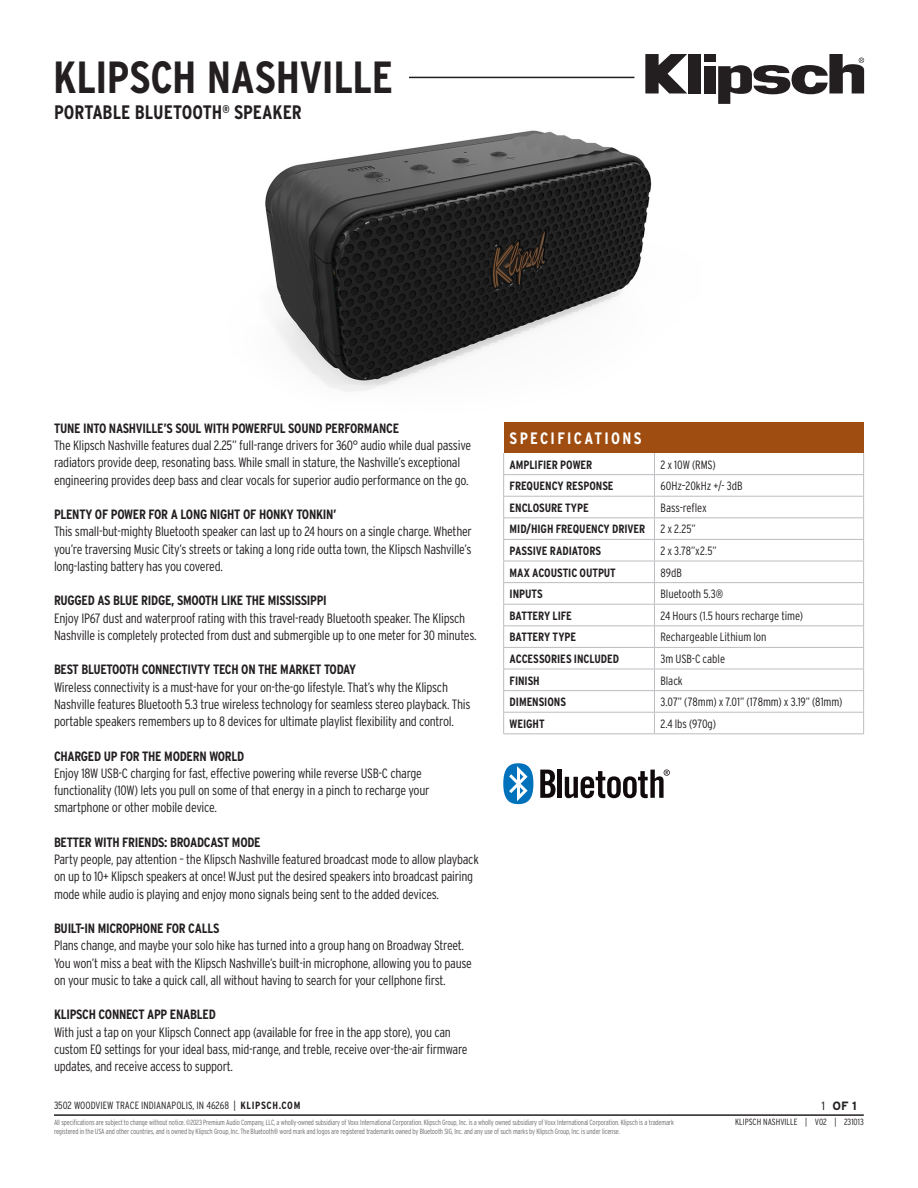
<style>
.page{position:relative;width:918px;height:1188px;background:#fff}
.page>*{position:absolute;margin:0;border:0;box-sizing:border-box;transform-origin:0 0}
.Serie_-_Black_Left{font:700 45px "Interstate Condensed";letter-spacing:-.01em;color:#231f20}
.Serie_-_Black_Left-2{font:700 19.5px "Interstate Condensed";letter-spacing:-.005em;color:#231f20}
.Spec___Bold{font:700 16.5px "Interstate Condensed";letter-spacing:.14em;color:#fff}
.t1{font:300 13.5px/17.2px "Interstate Condensed";letter-spacing:-.02em;color:#231f20}
.t2{font:700 13.5px "Interstate Condensed";letter-spacing:-.02em;color:#231f20}
.Right_Column{font:300 12px "Interstate Condensed";letter-spacing:-.005em;color:#231f20}
.Left_Column{font:700 12px "Interstate Condensed";letter-spacing:-.005em;color:#231f20}
.t3{font:700 12px "Interstate";color:#231f20}
.t4{font:300 12px "Interstate";color:#231f20}
.t5{font:300 10.5px "Interstate Condensed";color:#231f20}
.t6{font:300 9px "Interstate Condensed";color:#231f20}
.t7{font:300 7.5px "Interstate Condensed";letter-spacing:-.02em;color:#6c6d70;scale:.95 1}
.s1{font-weight:700}
</style>
<div class="page">
<img style="left:265px;top:54px;width:437px;height:444px">
<div style="left:504px;top:422px;width:360px;height:31px;background:#9f4d10"></div>
<hr style="left:503px;top:474px;width:151px;height:1px;background:#bcbdc0">
<hr style="left:654px;top:474px;width:210px;height:1px;background:#bcbdc0">
<hr style="left:503px;top:496px;width:151px;height:1px;background:#bcbdc0">
<hr style="left:654px;top:496px;width:210px;height:1px;background:#bcbdc0">
<hr style="left:503px;top:517px;width:151px;height:1px;background:#bcbdc0">
<hr style="left:654px;top:517px;width:210px;height:1px;background:#bcbdc0">
<hr style="left:503px;top:539px;width:151px;height:1px;background:#bcbdc0">
<hr style="left:654px;top:539px;width:210px;height:1px;background:#bcbdc0">
<hr style="left:503px;top:561px;width:151px;height:1px;background:#bcbdc0">
<hr style="left:654px;top:561px;width:210px;height:1px;background:#bcbdc0">
<hr style="left:503px;top:582px;width:151px;height:1px;background:#bcbdc0">
<hr style="left:654px;top:582px;width:210px;height:1px;background:#bcbdc0">
<hr style="left:503px;top:604px;width:151px;height:1px;background:#bcbdc0">
<hr style="left:654px;top:604px;width:210px;height:1px;background:#bcbdc0">
<hr style="left:503px;top:625px;width:151px;height:1px;background:#bcbdc0">
<hr style="left:654px;top:625px;width:210px;height:1px;background:#bcbdc0">
<hr style="left:503px;top:647px;width:151px;height:1px;background:#bcbdc0">
<hr style="left:654px;top:647px;width:210px;height:1px;background:#bcbdc0">
<hr style="left:503px;top:669px;width:151px;height:1px;background:#bcbdc0">
<hr style="left:654px;top:669px;width:210px;height:1px;background:#bcbdc0">
<hr style="left:503px;top:690px;width:151px;height:1px;background:#bcbdc0">
<hr style="left:654px;top:690px;width:210px;height:1px;background:#bcbdc0">
<hr style="left:503px;top:712px;width:151px;height:1px;background:#bcbdc0">
<svg style="left:503px;top:453px;width:1px;height:280px"></svg>
<hr style="left:654px;top:712px;width:210px;height:1px;background:#bcbdc0">
<svg style="left:654px;top:453px;width:1px;height:280px"></svg>
<svg style="left:863px;top:453px;width:1px;height:280px"></svg>
<hr style="left:503px;top:733px;width:151px;height:1px;background:#bcbdc0">
<hr style="left:654px;top:733px;width:210px;height:1px;background:#bcbdc0">
<hr style="left:73px;top:77px;width:561px;height:1px;background:#231f20">
<svg style="left:645px;top:54px;width:42px;height:39px"></svg>
<div style="left:689px;top:54px;width:12px;height:39px;background:#231f20"></div>
<div style="left:704px;top:54px;width:12px;height:7px;background:#231f20"></div>
<div style="left:704px;top:66px;width:12px;height:27px;background:#231f20"></div>
<svg style="left:718px;top:54px;width:146px;height:50px"></svg>
<hr style="left:54px;top:1114px;width:810px;height:2px;background:#231f20">
<div style="left:53px;top:57px;width:355px;height:57px;background:#fff"></div>
<svg style="left:540px;top:770px;width:16px;height:28px"></svg>
<div style="left:557px;top:770px;width:5px;height:28px;background:#110a0c"></div>
<svg style="left:565px;top:770px;width:105px;height:28px"></svg>
<svg style="left:503px;top:763px;width:30px;height:41px"></svg>
<p class="Serie_-_Black_Left" style="left:53px;top:52px;width:342px">KLIPSCH NASHVILLE</p>
<p class="Serie_-_Black_Left-2" style="left:54px;top:102px;width:249px">PORTABLE BLUETOOTH<sup>®</sup> SPEAKER</p>
<p class="t2" style="left:54px;top:421px;width:347px">TUNE INTO NASHVILLE’S SOUL WITH POWERFUL SOUND PERFORMANCE</p>
<p class="t1" style="left:54px;top:437px;width:419px">The Klipsch Nashville features dual 2.25” full-range drivers for 360° audio while dual passive radiators provide deep, resonating bass. While small in stature, the Nashville’s exceptional engineering provides deep bass and clear vocals for superior audio performance on the go.</p>
<p class="t2" style="left:54px;top:507px;width:284px">PLENTY OF POWER FOR A LONG NIGHT OF HONKY TONKIN’</p>
<p class="t1" style="left:54px;top:523px;width:419px;text-align:justify">This small-but-mighty Bluetooth speaker can last up to 24 hours on a single charge. Whether you’re traversing Music City’s streets or taking a long ride outta town, the Klipsch Nashville’s long-lasting battery has you covered.</p>
<p class="t2" style="left:54px;top:593px;width:274px">RUGGED AS BLUE RIDGE, SMOOTH LIKE THE MISSISSIPPI</p>
<p class="t1" style="left:54px;top:609px;width:424px">Enjoy IP67 dust and waterproof rating with this travel-ready Bluetooth speaker. The Klipsch<br>Nashville is completely protected from dust and submergible up to one meter for 30 minutes.</p>
<p class="t2" style="left:54px;top:662px;width:304px">BEST BLUETOOTH CONNECTIVTY TECH ON THE MARKET TODAY</p>
<p class="t1" style="left:54px;top:678px;width:418px">Wireless connectivity is a must-have for your on-the-go lifestyle. That’s why the Klipsch<br>Nashville features Bluetooth 5.3 true wireless technology for seamless stereo playback. This portable speakers remembers up to 8 devices for ultimate playlist flexibility and control.</p>
<p class="t2" style="left:54px;top:748px;width:192px">CHARGED UP FOR THE MODERN WORLD</p>
<p class="t1" style="left:54px;top:764px;width:377px">Enjoy 18W USB-C charging for fast, effective powering while reverse USB-C charge functionality (10W) lets you pull on some of that energy in a pinch to recharge your smartphone or other mobile device.</p>
<p class="t2" style="left:54px;top:835px;width:208px">BETTER WITH FRIENDS: BROADCAST MODE</p>
<p class="t1" style="left:54px;top:851px;width:426px">Party people, pay attention – the Klipsch Nashville featured broadcast mode to allow playback on up to 10+ Klipsch speakers at once! WJust put the desired speakers into broadcast pairing mode while audio is playing and enjoy mono signals being sent to the added devices.</p>
<p class="t2" style="left:54px;top:921px;width:167px">BUILT-IN MICROPHONE FOR CALLS</p>
<p class="t1" style="left:54px;top:937px;width:419px">Plans change, and maybe your solo hike has turned into a group hang on Broadway Street.<br>You won’t miss a beat with the Klipsch Nashville’s built-in microphone, allowing you to pause on your music to take a quick call, all without having to search for your cellphone first.</p>
<p class="t2" style="left:54px;top:1007px;width:163px">KLIPSCH CONNECT APP ENABLED</p>
<p class="t1" style="left:54px;top:1023px;width:415px">With just a tap on your Klipsch Connect app (available for free in the app store), you can custom EQ settings for your ideal bass, mid-range, and treble, receive over-the-air firmware updates, and receive access to support.</p>
<p class="Spec___Bold" style="left:510px;top:429px;width:134px">SPECIFICATIONS</p>
<p class="Left_Column" style="left:510px;top:458px;width:84px">AMPLIFIER POWER</p>
<p class="Right_Column" style="left:660px;top:458px;width:57px">2 x 10W (RMS)</p>
<p class="Left_Column" style="left:510px;top:479px;width:106px">FREQUENCY RESPONSE</p>
<p class="Right_Column" style="left:660px;top:479px;width:84px">60Hz–20kHz +/- 3dB</p>
<p class="Left_Column" style="left:510px;top:501px;width:81px">ENCLOSURE TYPE</p>
<p class="Right_Column" style="left:660px;top:501px;width:48px">Bass-reflex</p>
<p class="Left_Column" style="left:510px;top:523px;width:137px">MID/HIGH FREQUENCY DRIVER</p>
<p class="Right_Column" style="left:660px;top:522px;width:37px">2 x 2.25”</p>
<p class="Left_Column" style="left:510px;top:544px;width:93px">PASSIVE RADIATORS</p>
<p class="Right_Column" style="left:660px;top:544px;width:58px">2 x 3.78”x2.5”</p>
<p class="Left_Column" style="left:510px;top:566px;width:108px">MAX ACOUSTIC OUTPUT</p>
<p class="Right_Column" style="left:660px;top:566px;width:23px">89dB</p>
<p class="Left_Column" style="left:510px;top:587px;width:35px">INPUTS</p>
<p class="Right_Column" style="left:660px;top:587px;width:64px">Bluetooth 5.3®</p>
<p class="Left_Column" style="left:510px;top:609px;width:64px">BATTERY LIFE</p>
<p class="Right_Column" style="left:660px;top:609px;width:144px">24 Hours (1.5 hours recharge time)</p>
<p class="Left_Column" style="left:510px;top:631px;width:68px">BATTERY TYPE</p>
<p class="Right_Column" style="left:660px;top:630px;width:108px">Rechargeable Lithium Ion</p>
<p class="Left_Column" style="left:510px;top:652px;width:111px">ACCESSORIES INCLUDED</p>
<p class="Right_Column" style="left:660px;top:652px;width:66px">3m USB-C cable</p>
<p class="Left_Column" style="left:510px;top:674px;width:32px">FINISH</p>
<p class="Right_Column" style="left:660px;top:674px;width:24px">Black</p>
<p class="Left_Column" style="left:510px;top:695px;width:58px">DIMENSIONS</p>
<p class="Right_Column" style="left:660px;top:695px;width:183px">3.07” (78mm) x 7.01” (178mm) x 3.19” (81mm)</p>
<p class="Left_Column" style="left:510px;top:717px;width:36px">WEIGHT</p>
<p class="Right_Column" style="left:660px;top:717px;width:57px">2.4 lbs (970g)</p>
<p class="t5" style="left:54px;top:1100px;width:248px">3502 WOODVIEW TRACE INDIANAPOLIS, IN 46268 | <span class="s1">KLIPSCH.COM</span></p>
<p class="t4" style="left:821px;top:1099px;width:5px">1</p>
<p class="t3" style="left:832px;top:1099px;width:26px">OF 1</p>
<p class="t7" style="left:54px;top:1118px;width:654px">All specifications are subject to change without notice. ©2023 Premium Audio Company, LLC, a wholly-owned subsidiary of Voxx International Corporation. Klipsch Group, Inc. is a wholly owned subsidiary of Voxx International Corporation. Klipsch is a trademark</p>
<p class="t6" style="left:735px;top:1116px;width:130px">KLIPSCH NASHVILLE | V02 | 231013</p>
<p class="t7" style="left:54px;top:1127px;width:597px">registered in the USA and other countries, and is owned by Klipsch Group, Inc. The Bluetooth® word mark and logos are registered trademarks owned by Bluetooth SIG, Inc. and any use of such marks by Klipsch Group, Inc. is under license.</p>
</div>
